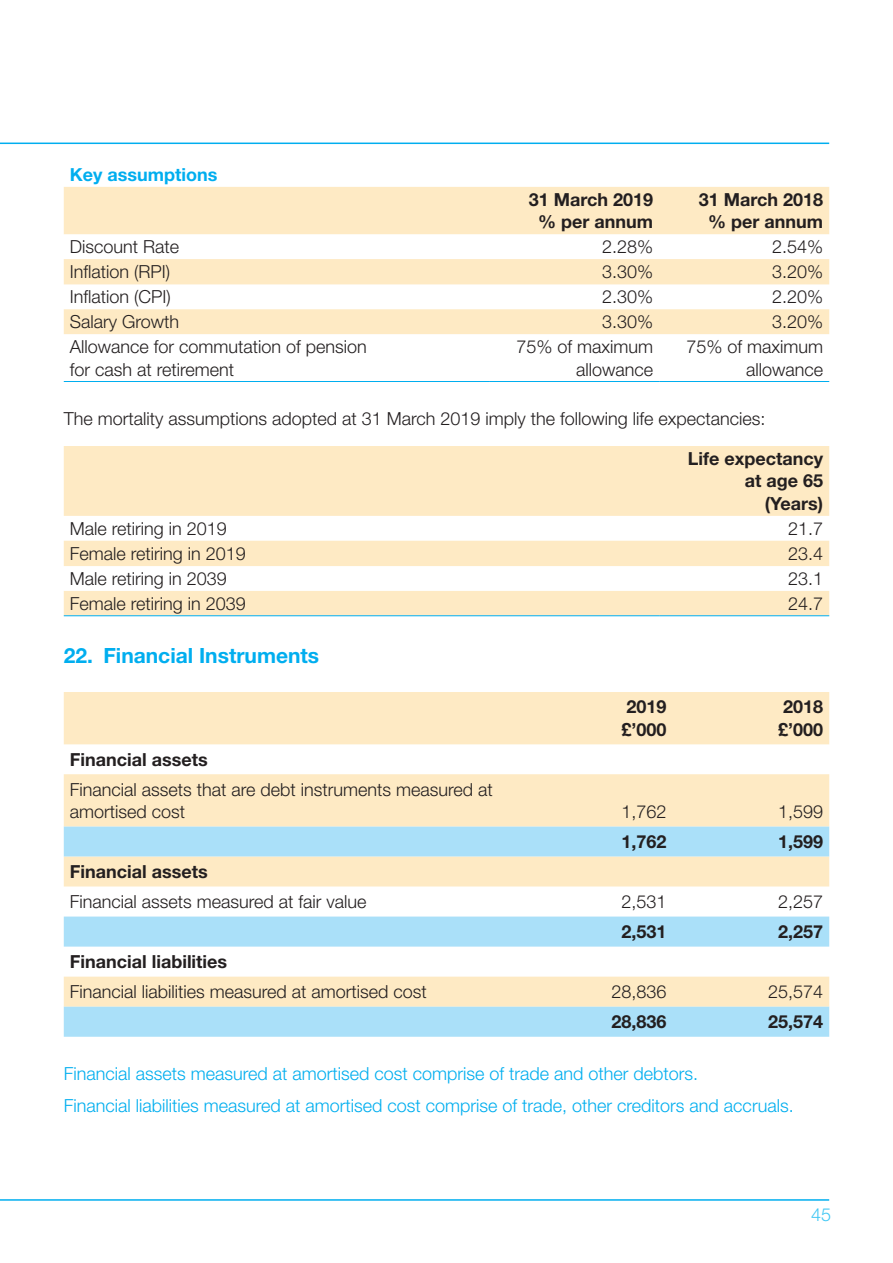
<style>
.page{position:relative;width:893px;height:1263px;background:#fff}
.page>*{position:absolute;margin:0;border:0;box-sizing:border-box;transform-origin:0 0}
.Notes_Heading{font:700 21px "Helvetica Neue LT Std";color:#00aeef}
.Table_Body_Txt{font:300 18px/22.5px "Helvetica Neue LT Std";color:#231f20;text-align:right}
.Body_Txt{font:300 18px/22.5px "Helvetica Neue LT Std";color:#231f20}
.Table_Body_Txt-2{font:700 18px/22.5px "Helvetica Neue LT Std";color:#231f20;text-align:right}
.Blue_Body_Txt{font:300 18px "Helvetica Neue LT Std";color:#00aeef}
.Body_Txt-2{font:700 18px "Helvetica Neue LT Std";color:#00aeef}
.t1{font:300 18px "Helvetica Neue LT Std";color:#40c7f4}
</style>
<div class="page">
<hr style="left:0;top:1199px;width:829px;height:2px;background:#00aeef">
<hr style="left:0;top:143px;width:829px;height:1px;background:#00aeef">
<svg style="left:64px;top:187px;width:765px;height:147px;fill:#feeac4"></svg>
<hr style="left:64px;top:381px;width:425px;height:1px;background:#00aeef">
<hr style="left:489px;top:381px;width:170px;height:1px;background:#00aeef">
<hr style="left:659px;top:381px;width:170px;height:1px;background:#00aeef">
<svg style="left:64px;top:446px;width:765px;height:169px;fill:#feeac4"></svg>
<hr style="left:64px;top:615px;width:595px;height:1px;background:#00aeef">
<hr style="left:659px;top:615px;width:170px;height:1px;background:#00aeef">
<svg style="left:64px;top:692px;width:765px;height:135px;fill:#feeac4"></svg>
<svg style="left:64px;top:827px;width:765px;height:210px"></svg>
<p class="Body_Txt-2" style="left:70px;top:163px;width:149px">Key assumptions</p>
<p class="Table_Body_Txt-2" style="left:529px;top:188px;width:126px">31 March 2019</p>
<p class="Table_Body_Txt-2" style="left:538px;top:210px;width:117px">% per annum</p>
<p class="Table_Body_Txt-2" style="left:699px;top:188px;width:126px">31 March 2018</p>
<p class="Table_Body_Txt-2" style="left:708px;top:210px;width:117px">% per annum</p>
<p class="Table_Body_Txt" style="left:70px;top:235px;width:111px">Discount Rate</p>
<p class="Table_Body_Txt" style="left:602px;top:235px;width:53px">2.28%</p>
<p class="Table_Body_Txt" style="left:772px;top:235px;width:53px">2.54%</p>
<p class="Table_Body_Txt" style="left:70px;top:260px;width:102px">Inflation (RPI)</p>
<p class="Table_Body_Txt" style="left:602px;top:260px;width:53px">3.30%</p>
<p class="Table_Body_Txt" style="left:772px;top:260px;width:53px">3.20%</p>
<p class="Table_Body_Txt" style="left:70px;top:285px;width:103px">Inflation (CPI)</p>
<p class="Table_Body_Txt" style="left:602px;top:285px;width:53px">2.30%</p>
<p class="Table_Body_Txt" style="left:772px;top:285px;width:53px">2.20%</p>
<p class="Table_Body_Txt" style="left:70px;top:310px;width:111px">Salary Growth</p>
<p class="Table_Body_Txt" style="left:602px;top:310px;width:53px">3.30%</p>
<p class="Table_Body_Txt" style="left:772px;top:310px;width:53px">3.20%</p>
<p class="Table_Body_Txt" style="left:70px;top:335px;width:299px;text-align:left">Allowance for commutation of pension for cash at retirement</p>
<p class="Table_Body_Txt" style="left:516px;top:335px;width:138px">75% of maximum allowance</p>
<p class="Table_Body_Txt" style="left:687px;top:335px;width:138px">75% of maximum allowance</p>
<p class="Body_Txt" style="left:64px;top:407px;width:703px">The mortality assumptions adopted at 31 March 2019 imply the following life expectancies:</p>
<p class="Table_Body_Txt-2" style="left:688px;top:447px;width:137px">Life expectancy at age 65</p>
<p class="Table_Body_Txt-2" style="left:765px;top:492px;width:60px">(Years)</p>
<p class="Table_Body_Txt" style="left:70px;top:517px;width:159px">Male retiring in 2019</p>
<p class="Table_Body_Txt" style="left:788px;top:517px;width:37px">21.7</p>
<p class="Table_Body_Txt" style="left:70px;top:541px;width:178px">Female retiring in 2019</p>
<p class="Table_Body_Txt" style="left:788px;top:541px;width:37px">23.4</p>
<p class="Table_Body_Txt" style="left:70px;top:567px;width:159px">Male retiring in 2039</p>
<p class="Table_Body_Txt" style="left:788px;top:567px;width:37px">23.1</p>
<p class="Table_Body_Txt" style="left:70px;top:592px;width:178px">Female retiring in 2039</p>
<p class="Table_Body_Txt" style="left:788px;top:592px;width:37px">24.7</p>
<p class="Notes_Heading" style="left:64px;top:642px;width:257px">22. Financial Instruments</p>
<p class="Table_Body_Txt-2" style="left:626px;top:695px;width:42px">2019</p>
<p class="Table_Body_Txt-2" style="left:621px;top:718px;width:47px">£’000</p>
<p class="Table_Body_Txt-2" style="left:783px;top:695px;width:42px">2018</p>
<p class="Table_Body_Txt-2" style="left:778px;top:718px;width:47px">£’000</p>
<p class="Table_Body_Txt-2" style="left:70px;top:748px;width:139px">Financial assets</p>
<p class="Body_Txt" style="left:70px;top:777px;width:425px">Financial assets that are debt instruments measured at amortised cost</p>
<p class="Table_Body_Txt" style="left:621px;top:800px;width:47px">1,762</p>
<p class="Table_Body_Txt" style="left:778px;top:800px;width:47px">1,599</p>
<p class="Table_Body_Txt-2" style="left:621px;top:830px;width:47px">1,762</p>
<p class="Table_Body_Txt-2" style="left:778px;top:830px;width:47px">1,599</p>
<p class="Table_Body_Txt-2" style="left:70px;top:860px;width:139px">Financial assets</p>
<p class="Table_Body_Txt" style="left:70px;top:890px;width:298px">Financial assets measured at fair value</p>
<p class="Table_Body_Txt" style="left:621px;top:890px;width:47px">2,531</p>
<p class="Table_Body_Txt" style="left:778px;top:890px;width:47px">2,257</p>
<p class="Table_Body_Txt-2" style="left:621px;top:920px;width:47px">2,531</p>
<p class="Table_Body_Txt-2" style="left:778px;top:920px;width:47px">2,257</p>
<p class="Table_Body_Txt-2" style="left:70px;top:950px;width:159px">Financial liabilities</p>
<p class="Body_Txt" style="left:70px;top:980px;width:359px">Financial liabilities measured at amortised cost</p>
<p class="Table_Body_Txt" style="left:611px;top:980px;width:57px">28,836</p>
<p class="Table_Body_Txt" style="left:768px;top:980px;width:57px">25,574</p>
<p class="Table_Body_Txt-2" style="left:611px;top:1010px;width:57px">28,836</p>
<p class="Table_Body_Txt-2" style="left:768px;top:1010px;width:57px">25,574</p>
<p class="Blue_Body_Txt" style="left:64px;top:1062px;width:636px">Financial assets measured at amortised cost comprise of trade and other debtors.</p>
<p class="Blue_Body_Txt" style="left:64px;top:1094px;width:731px">Financial liabilities measured at amortised cost comprise of trade, other creditors and accruals.</p>
<p class="t1" style="left:811px;top:1204px;width:22px">45</p>
</div>
